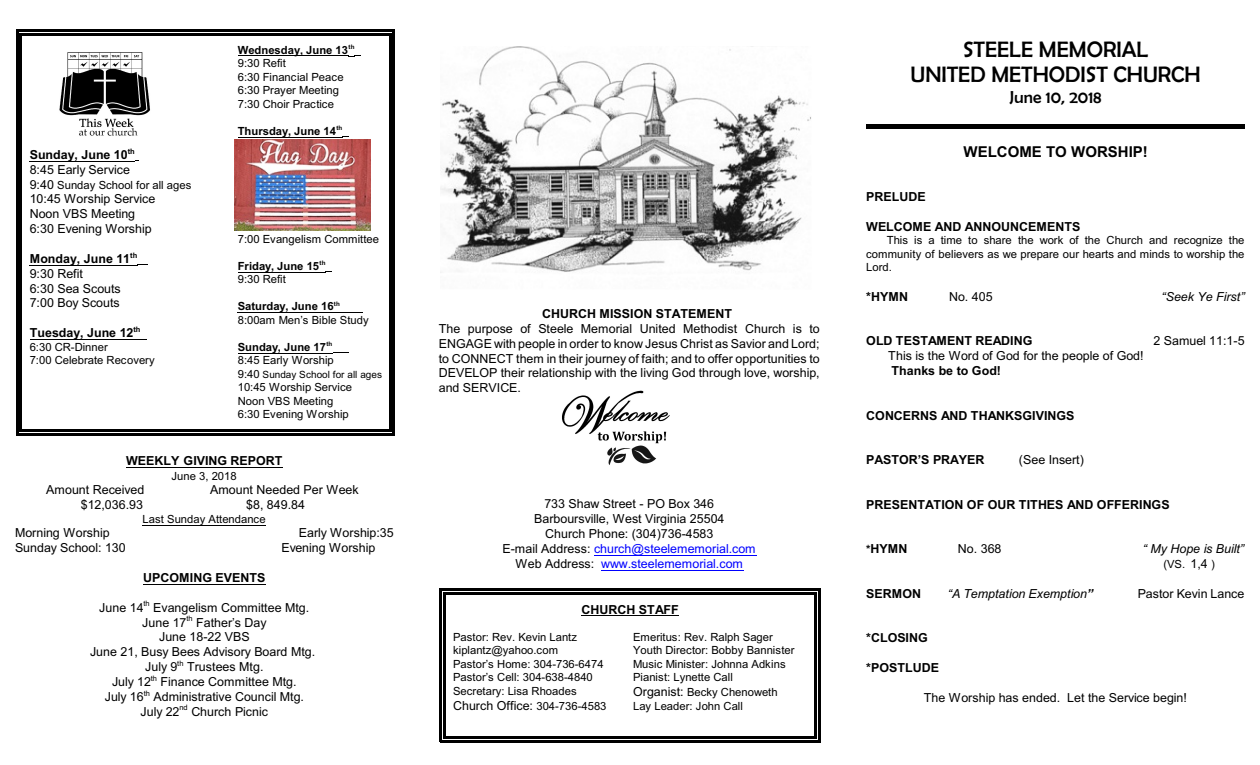
<style>
.page{position:relative;width:1260px;height:765px;background:#fff}
.page>*{position:absolute;margin:0;border:0;box-sizing:border-box;transform-origin:0 0}
.t1{font:22.5px/25.6px "Berlin Sans FB";color:#000;text-align:center}
.t2{font:17.5px "Berlin Sans FB";color:#000}
.t3{font:700 15px "Arial";color:#000}
.t4{font:12.5px/14.9px "Arial";color:#000}
.t5{font:700 12.5px "Arial";color:#000}
.t6{font:italic 12.5px "Arial";color:#000}
.t7{font:11.25px/13.5px "Arial";color:#000}
.t8{font:700 11.25px/13.5px "Arial";color:#000}
.t9{font:10px "Arial";color:#000}
.s1{font-weight:700}
.s2{font-size:12.5px}
.s3{font-weight:400}
.s4{font-size:11.25px}
.s5{color:#00f}
</style>
<div class="page">
<img style="left:235px;top:140px;width:135px;height:90px">
<img style="left:59px;top:52px;width:91px;height:84px">
<hr style="left:30px;top:161px;width:98px;height:1px;background:#000">
<hr style="left:30px;top:265px;width:100px;height:1px;background:#000">
<hr style="left:30px;top:339px;width:104px;height:1px;background:#000">
<svg style="left:134px;top:339px;width:13px;height:1px"></svg>
<hr style="left:238px;top:55px;width:110px;height:1px;background:#000">
<svg style="left:348px;top:55px;width:13px;height:2px"></svg>
<hr style="left:238px;top:137px;width:98px;height:1px;background:#000">
<svg style="left:336px;top:136px;width:13px;height:2px"></svg>
<hr style="left:238px;top:272px;width:82px;height:1px;background:#000">
<svg style="left:320px;top:271px;width:12px;height:2px"></svg>
<hr style="left:238px;top:312px;width:96px;height:1px;background:#000">
<svg style="left:334px;top:312px;width:28px;height:1px"></svg>
<hr style="left:238px;top:353px;width:88px;height:1px;background:#000">
<svg style="left:326px;top:352px;width:22px;height:2px"></svg>
<hr style="left:20px;top:33px;width:2px;height:399px;background:#000">
<hr style="left:389px;top:33px;width:2px;height:399px;background:#000">
<hr style="left:20px;top:33px;width:371px;height:2px;background:#000">
<hr style="left:20px;top:430px;width:371px;height:2px;background:#000">
<hr style="left:16px;top:29px;width:2px;height:406px;background:#000">
<hr style="left:393px;top:29px;width:2px;height:406px;background:#000">
<hr style="left:16px;top:29px;width:379px;height:3px;background:#000">
<hr style="left:16px;top:433px;width:379px;height:3px;background:#000">
<img style="left:440px;top:47px;width:371px;height:226px">
<img style="left:562px;top:390px;width:108px;height:75px">
<hr style="left:582px;top:616px;width:97px;height:1px;background:#000">
<hr style="left:443px;top:592px;width:3px;height:147px;background:#000">
<hr style="left:815px;top:592px;width:2px;height:147px;background:#000">
<hr style="left:443px;top:592px;width:374px;height:2px;background:#000">
<hr style="left:443px;top:736px;width:374px;height:3px;background:#000">
<hr style="left:440px;top:588px;width:2px;height:154px;background:#000">
<hr style="left:818px;top:588px;width:3px;height:154px;background:#000">
<hr style="left:440px;top:588px;width:380px;height:3px;background:#000">
<hr style="left:440px;top:740px;width:380px;height:2px;background:#000">
<hr style="left:126px;top:467px;width:157px;height:1px;background:#000">
<hr style="left:143px;top:525px;width:123px;height:1px;background:#000">
<hr style="left:143px;top:584px;width:122px;height:1px;background:#000">
<hr style="left:594px;top:555px;width:162px;height:1px;background:#00f">
<hr style="left:601px;top:570px;width:142px;height:1px;background:#00f">
<hr style="left:866px;top:125px;width:379px;height:4px;background:#000">
<p class="t4" style="left:30px;top:148px;width:107px"><span class="s1">Sunday, June 10</span><sup>th<br></sup>8:45 Early Service</p>
<p class="t7" style="left:30px;top:179px;width:163px"><span class="s2">9:40</span> Sunday School for all ages</p>
<p class="t4" style="left:30px;top:193px;width:127px">10:45 Worship Service<br>Noon VBS Meeting<br>6:30 Evening Worship</p>
<p class="t4" style="left:30px;top:252px;width:109px"><span class="s1">Monday, June 11</span><sup>th<br></sup>9:30 Refit<br>6:30 Sea Scouts<br>7:00 Boy Scouts</p>
<p class="t5" style="left:30px;top:328px;width:112px">Tuesday, June 12<sup>th</sup></p>
<p class="t7" style="left:30px;top:341px;width:126px">6:30 CR-Dinner<br>7:00 Celebrate Recovery</p>
<p class="t7" style="left:238px;top:44px;width:118px"><span class="s1">Wednesday, June 13</span><sup>th<br></sup>9:30 Refit<br>6:30 Financial Peace<br>6:30 Prayer Meeting<br>7:30 Choir Practice</p>
<p class="t8" style="left:238px;top:125px;width:106px">Thursday, June 14<sup>th</sup></p>
<p class="t7" style="left:238px;top:233px;width:143px">7:00 Evangelism Committee</p>
<p class="t8" style="left:238px;top:260px;width:89px">Friday, June 15<sup>th<br></sup><span class="s3">9:30 Refit</span></p>
<p class="t7" style="left:238px;top:301px;width:132px"><span class="s1">Saturday, June 16</span><sup>th<br></sup>8:00am Men’s Bible Study</p>
<p class="t7" style="left:238px;top:341px;width:98px"><span class="s1">Sunday, June 17</span><sup>th<br></sup>8:45 Early Worship</p>
<p class="t9" style="left:238px;top:370px;width:146px"><span class="s4">9:40</span> Sunday School for all ages</p>
<p class="t7" style="left:238px;top:382px;width:116px">10:45 Worship Service<br>Noon VBS Meeting<br>6:30 Evening Worship</p>
<p class="t5" style="left:126px;top:456px;width:158px">WEEKLY GIVING REPORT</p>
<p class="t7" style="left:172px;top:470px;width:67px">June 3, 2018</p>
<p class="t4" style="left:46px;top:484px;width:100px">Amount Received</p>
<p class="t4" style="left:210px;top:484px;width:150px">Amount Needed Per Week</p>
<p class="t4" style="left:81px;top:498px;width:64px">$12,036.93</p>
<p class="t4" style="left:246px;top:498px;width:60px">$8, 849.84</p>
<p class="t7" style="left:143px;top:513px;width:125px">Last Sunday Attendance</p>
<p class="t4" style="left:15px;top:527px;width:96px">Morning Worship</p>
<p class="t4" style="left:299px;top:527px;width:97px">Early Worship:35</p>
<p class="t4" style="left:15px;top:542px;width:112px">Sunday School: 130</p>
<p class="t4" style="left:282px;top:542px;width:95px">Evening Worship</p>
<p class="t5" style="left:143px;top:573px;width:124px">UPCOMING EVENTS</p>
<p class="t4" style="left:90px;top:601px;width:227px;text-align:center">June 14<sup>th</sup> Evangelism Committee Mtg.<br>June 17<sup>th</sup> Father’s Day<br>June 18-22 VBS<br>June 21, Busy Bees Advisory Board Mtg.<br>July 9<sup>th</sup> Trustees Mtg.<br>July 12<sup>th</sup> Finance Committee Mtg.<br>July 16<sup>th</sup> Administrative Council Mtg.<br>July 22<sup>nd</sup> Church Picnic</p>
<p class="t5" style="left:542px;top:309px;width:191px">CHURCH MISSION STATEMENT</p>
<p class="t4" style="left:439px;top:322px;width:383px;text-align:justify">The purpose of Steele Memorial United Methodist Church is to ENGAGE with people in order to know Jesus Christ as Savior and Lord; to CONNECT them in their journey of faith; and to offer opportunities to DEVELOP their relationship with the living God through love, worship, and SERVICE.</p>
<p class="t4" style="left:502px;top:498px;width:255px;text-align:center">733 Shaw Street - PO Box 346<br>Barboursville, West Virginia 25504<br>Church Phone: (304)736-4583<br>E-mail Address: <span class="s5">church@steelememorial.com </span>Web Address: <span class="s5">www.steelememorial.com</span></p>
<p class="t5" style="left:582px;top:605px;width:99px">CHURCH STAFF</p>
<p class="t7" style="left:453px;top:631px;width:152px">Pastor: Rev. Kevin Lantz kiplantz@yahoo.com<br>Pastor’s Home: 304-736-6474<br>Pastor’s Cell: 304-638-4840<br>Secretary: Lisa Rhoades</p>
<p class="t4" style="left:453px;top:699px;width:155px">Church Office: <span class="s4">304-736-4583</span></p>
<p class="t7" style="left:633px;top:631px;width:163px">Emeritus: Rev. Ralph Sager<br>Youth Director: Bobby Bannister<br>Music Minister: Johnna Adkins<br>Pianist: Lynette Call</p>
<p class="t7" style="left:633px;top:686px;width:146px"><span class="s2">Organist:</span> Becky Chenoweth<br>Lay Leader: John Call</p>
<h1 class="t1" style="left:911px;top:36px;width:292px">STEELE MEMORIAL<br>UNITED METHODIST CHURCH</h1>
<h2 class="t2" style="left:1009px;top:88px;width:93px">June 10, 2018</h2>
<p class="t3" style="left:963px;top:146px;width:186px">WELCOME TO WORSHIP!</p>
<p class="t5" style="left:866px;top:192px;width:61px">PRELUDE</p>
<p class="t5" style="left:866px;top:221px;width:216px">WELCOME AND ANNOUNCEMENTS</p>
<p class="t7" style="left:866px;top:235px;width:380px;text-align:justify;text-indent:21px">This is a time to share the work of the Church and recognize the community of believers as we prepare our hearts and minds to worship the Lord.</p>
<p class="t5" style="left:866px;top:292px;width:43px">*HYMN</p>
<p class="t4" style="left:949px;top:290px;width:45px">No. 405</p>
<p class="t6" style="left:1162px;top:292px;width:84px">“Seek Ye First”</p>
<p class="t5" style="left:866px;top:336px;width:168px">OLD TESTAMENT READING</p>
<p class="t4" style="left:1154px;top:335px;width:93px">2 Samuel 11:1-5</p>
<p class="t4" style="left:888px;top:349px;width:257px">This is the Word of God for the people of God!</p>
<p class="t5" style="left:891px;top:366px;width:111px">Thanks be to God!</p>
<p class="t5" style="left:866px;top:410px;width:210px">CONCERNS AND THANKSGIVINGS</p>
<p class="t5" style="left:866px;top:455px;width:120px">PASTOR’S PRAYER</p>
<p class="t4" style="left:1019px;top:453px;width:66px">(See Insert)</p>
<p class="t5" style="left:866px;top:500px;width:305px">PRESENTATION OF OUR TITHES AND OFFERINGS</p>
<p class="t5" style="left:866px;top:544px;width:43px"><span class="s4">*</span>HYMN</p>
<p class="t4" style="left:958px;top:543px;width:45px">No. 368</p>
<p class="t6" style="left:1143px;top:544px;width:103px">“ My Hope is Built”</p>
<p class="t7" style="left:1163px;top:558px;width:53px">(VS. <span class="s2">1,4</span> )</p>
<p class="t5" style="left:866px;top:589px;width:56px">SERMON</p>
<p class="t6" style="left:948px;top:589px;width:147px">“A Temptation Exemption<span class="s1">”</span></p>
<p class="t4" style="left:1138px;top:587px;width:108px">Pastor Kevin Lance</p>
<p class="t5" style="left:866px;top:633px;width:63px">*CLOSING</p>
<p class="t5" style="left:866px;top:663px;width:74px">*POSTLUDE</p>
<p class="t4" style="left:924px;top:691px;width:265px">The Worship has ended. Let the Service begin!</p>
</div>
